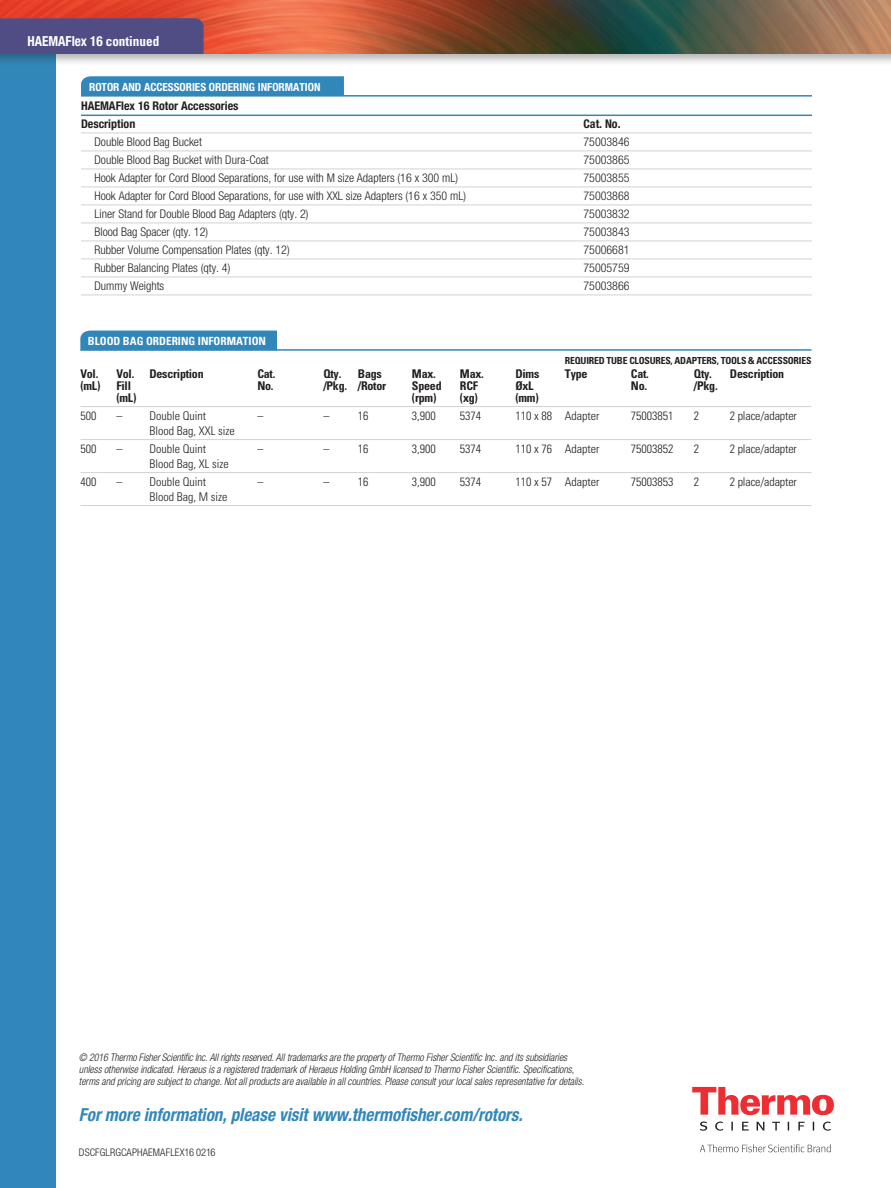
<style>
.page{position:relative;width:891px;height:1188px;background:#fff}
.page>*{position:absolute;margin:0;border:0;box-sizing:border-box;transform-origin:0 0}
._1st_Body{font:italic 700 condensed 18px "Helvetica Neue";color:#3287ba;scale:.95 1}
._1st_Body-2{font:700 condensed 13.8px "Helvetica Neue";color:#fff;scale:.95 1}
.Table_Body{font:300 condensed 12px "Helvetica Neue";color:#231f20}
.Table_Body-2{font:300 condensed 12px "Univers";color:#231f20}
.Table_Body-3{font:700 condensed 12px "Univers";letter-spacing:-.02em;color:#231f20}
.Table_Body-4{font:700 condensed 12px "Helvetica Neue";color:#231f20}
.Table_Head{font:700 condensed 11.25px "Helvetica Neue";color:#fff}
.Table_Head-2{font:700 condensed 11.25px "Univers";color:#fff}
._1st_Body-3{font:italic 300 condensed 10.5px/12px "Helvetica Neue";color:#231f20;scale:.95 1}
.Literature_Code{font:300 condensed 10.5px "Helvetica Neue LT Std";letter-spacing:.005em;color:#231f20}
.Table_Body-5{font:700 condensed 9.75px "Univers";letter-spacing:-.02em;color:#231f20}
.s1{font-family:"Univers"}
</style>
<div class="page">
<div style="left:0;top:0;width:56px;height:1188px;background:#3287ba"></div>
<div style="left:0;top:0;width:891px;height:67px;background:#231f20;opacity:.35"></div>
<img style="left:0;top:0;width:891px;height:54px">
<div style="left:0;top:18px;width:204px;height:36px;background:#504d85"></div>
<div style="left:80px;top:331px;width:197px;height:18px;background:#3287ba"></div>
<hr style="left:80px;top:349px;width:732px;height:2px;background:#3287ba">
<hr style="left:80px;top:406px;width:732px;height:1px;background:#d1d2d4">
<hr style="left:80px;top:439px;width:732px;height:1px;background:#d1d2d4">
<hr style="left:80px;top:472px;width:732px;height:1px;background:#d1d2d4">
<hr style="left:80px;top:505px;width:732px;height:1px;background:#d1d2d4">
<svg style="left:692px;top:1087px;width:142px;height:28px"></svg>
<svg style="left:700px;top:1122px;width:131px;height:9px"></svg>
<svg style="left:700px;top:1144px;width:131px;height:8px"></svg>
<div style="left:81px;top:76px;width:263px;height:19px;background:#3287ba"></div>
<hr style="left:81px;top:95px;width:731px;height:2px;background:#3287ba">
<hr style="left:81px;top:115px;width:731px;height:1px;background:#3287ba">
<hr style="left:81px;top:133px;width:731px;height:1px;background:#d1d2d4">
<hr style="left:81px;top:151px;width:731px;height:1px;background:#d1d2d4">
<hr style="left:81px;top:169px;width:731px;height:1px;background:#d1d2d4">
<hr style="left:81px;top:187px;width:731px;height:1px;background:#d1d2d4">
<hr style="left:81px;top:205px;width:731px;height:1px;background:#d1d2d4">
<hr style="left:81px;top:223px;width:731px;height:1px;background:#d1d2d4">
<hr style="left:81px;top:241px;width:731px;height:1px;background:#d1d2d4">
<hr style="left:81px;top:259px;width:731px;height:1px;background:#d1d2d4">
<hr style="left:81px;top:277px;width:731px;height:1px;background:#d1d2d4">
<hr style="left:81px;top:295px;width:731px;height:1px;background:#d1d2d4">
<p class="_1st_Body-2" style="left:28px;top:32px;width:140px">HAEMAFlex 16 <span class="s1">continued</span></p>
<p class="Table_Head" style="left:89px;top:80px;width:233px">ROTOR AND ACCESSORIES ORDERING INFORMATION</p>
<p class="Table_Body-4" style="left:81px;top:99px;width:159px">HAEMAFlex 16 Rotor Accessories</p>
<p class="Table_Body-4" style="left:81px;top:117px;width:56px">Description</p>
<p class="Table_Body-4" style="left:584px;top:117px;width:39px">Cat. No.</p>
<p class="Table_Body" style="left:94px;top:135px;width:109px">Double Blood Bag Bucket</p>
<p class="Table_Body" style="left:584px;top:135px;width:48px">75003846</p>
<p class="Table_Body" style="left:94px;top:153px;width:176px">Double Blood Bag Bucket with Dura-Coat</p>
<p class="Table_Body" style="left:584px;top:153px;width:48px">75003865</p>
<p class="Table_Body" style="left:94px;top:171px;width:365px">Hook Adapter for Cord Blood Separations, for use with M size Adapters (16 x 300 mL)</p>
<p class="Table_Body" style="left:584px;top:171px;width:48px">75003855</p>
<p class="Table_Body" style="left:94px;top:189px;width:373px">Hook Adapter for Cord Blood Separations, for use with XXL size Adapters (16 x 350 mL)</p>
<p class="Table_Body" style="left:584px;top:189px;width:48px">75003868</p>
<p class="Table_Body" style="left:94px;top:207px;width:216px">Liner Stand for Double Blood Bag Adapters (qty. 2)</p>
<p class="Table_Body" style="left:584px;top:207px;width:48px">75003832</p>
<p class="Table_Body" style="left:94px;top:225px;width:115px">Blood Bag Spacer (qty. 12)</p>
<p class="Table_Body" style="left:584px;top:225px;width:48px">75003843</p>
<p class="Table_Body" style="left:94px;top:243px;width:197px">Rubber Volume Compensation Plates (qty. 12)</p>
<p class="Table_Body" style="left:584px;top:243px;width:48px">75006681</p>
<p class="Table_Body" style="left:94px;top:261px;width:137px">Rubber Balancing Plates (qty. 4)</p>
<p class="Table_Body" style="left:584px;top:261px;width:48px">75005759</p>
<p class="Table_Body" style="left:94px;top:279px;width:71px">Dummy Weights</p>
<p class="Table_Body" style="left:584px;top:279px;width:48px">75003866</p>
<p class="Table_Head-2" style="left:88px;top:334px;width:180px">BLOOD BAG ORDERING INFORMATION</p>
<p class="Table_Body-5" style="left:565px;top:355px;width:248px">REQUIRED TUBE CLOSURES, ADAPTERS, TOOLS &amp; ACCESSORIES</p>
<p class="Table_Body-3" style="left:80px;top:366px;width:19px">Vol.</p>
<p class="Table_Body-3" style="left:116px;top:366px;width:19px">Vol.</p>
<p class="Table_Body-3" style="left:149px;top:366px;width:56px">Description</p>
<p class="Table_Body-3" style="left:257px;top:366px;width:19px">Cat.</p>
<p class="Table_Body-3" style="left:323px;top:366px;width:19px">Qty.</p>
<p class="Table_Body-3" style="left:358px;top:366px;width:25px">Bags</p>
<p class="Table_Body-3" style="left:412px;top:366px;width:25px">Max.</p>
<p class="Table_Body-3" style="left:460px;top:366px;width:25px">Max.</p>
<p class="Table_Body-3" style="left:515px;top:366px;width:25px">Dims</p>
<p class="Table_Body-3" style="left:565px;top:366px;width:24px">Type</p>
<p class="Table_Body-3" style="left:631px;top:366px;width:19px">Cat.</p>
<p class="Table_Body-3" style="left:694px;top:366px;width:19px">Qty.</p>
<p class="Table_Body-3" style="left:730px;top:366px;width:56px">Description</p>
<p class="Table_Body-3" style="left:80px;top:378px;width:21px">(mL)</p>
<p class="Table_Body-3" style="left:116px;top:378px;width:16px">Fill</p>
<p class="Table_Body-3" style="left:257px;top:378px;width:18px">No.</p>
<p class="Table_Body-3" style="left:323px;top:378px;width:64px">/Pkg. /Rotor</p>
<p class="Table_Body-3" style="left:412px;top:378px;width:31px">Speed</p>
<p class="Table_Body-3" style="left:460px;top:378px;width:20px">RCF</p>
<p class="Table_Body-3" style="left:515px;top:378px;width:20px">ØxL</p>
<p class="Table_Body-3" style="left:631px;top:378px;width:18px">No.</p>
<p class="Table_Body-3" style="left:694px;top:378px;width:25px">/Pkg.</p>
<p class="Table_Body-3" style="left:116px;top:390px;width:21px">(mL)</p>
<p class="Table_Body-3" style="left:412px;top:390px;width:26px">(rpm)</p>
<p class="Table_Body-3" style="left:460px;top:390px;width:19px">(xg)</p>
<p class="Table_Body-3" style="left:515px;top:390px;width:25px">(mm)</p>
<p class="Table_Body-2" style="left:80px;top:408px;width:17px">500</p>
<p class="Table_Body-2" style="left:116px;top:408px;width:91px">– Double Quint</p>
<p class="Table_Body-2" style="left:257px;top:408px;width:7px">–</p>
<p class="Table_Body-2" style="left:323px;top:408px;width:47px">– 16</p>
<p class="Table_Body-2" style="left:412px;top:408px;width:25px">3,900</p>
<p class="Table_Body-2" style="left:460px;top:408px;width:23px">5374</p>
<p class="Table_Body-2" style="left:515px;top:408px;width:86px">110 x 88 Adapter</p>
<p class="Table_Body-2" style="left:631px;top:408px;width:44px">75003851</p>
<p class="Table_Body-2" style="left:694px;top:408px;width:7px">2</p>
<p class="Table_Body-2" style="left:730px;top:408px;width:68px">2 place/adapter</p>
<p class="Table_Body-2" style="left:149px;top:423px;width:87px">Blood Bag, XXL size</p>
<p class="Table_Body-2" style="left:80px;top:441px;width:17px">500</p>
<p class="Table_Body-2" style="left:116px;top:441px;width:91px">– Double Quint</p>
<p class="Table_Body-2" style="left:257px;top:441px;width:7px">–</p>
<p class="Table_Body-2" style="left:323px;top:441px;width:47px">– 16</p>
<p class="Table_Body-2" style="left:412px;top:441px;width:25px">3,900</p>
<p class="Table_Body-2" style="left:460px;top:441px;width:23px">5374</p>
<p class="Table_Body-2" style="left:515px;top:441px;width:86px">110 x 76 Adapter</p>
<p class="Table_Body-2" style="left:631px;top:441px;width:44px">75003852</p>
<p class="Table_Body-2" style="left:694px;top:441px;width:7px">2</p>
<p class="Table_Body-2" style="left:730px;top:441px;width:68px">2 place/adapter</p>
<p class="Table_Body-2" style="left:149px;top:456px;width:81px">Blood Bag, XL size</p>
<p class="Table_Body-2" style="left:80px;top:474px;width:17px">400</p>
<p class="Table_Body-2" style="left:116px;top:474px;width:91px">– Double Quint</p>
<p class="Table_Body-2" style="left:257px;top:474px;width:7px">–</p>
<p class="Table_Body-2" style="left:323px;top:474px;width:47px">– 16</p>
<p class="Table_Body-2" style="left:412px;top:474px;width:25px">3,900</p>
<p class="Table_Body-2" style="left:460px;top:474px;width:23px">5374</p>
<p class="Table_Body-2" style="left:515px;top:474px;width:86px">110 x 57 Adapter</p>
<p class="Table_Body-2" style="left:631px;top:474px;width:44px">75003853</p>
<p class="Table_Body-2" style="left:694px;top:474px;width:7px">2</p>
<p class="Table_Body-2" style="left:730px;top:474px;width:68px">2 place/adapter</p>
<p class="Table_Body-2" style="left:149px;top:489px;width:79px">Blood Bag, M size</p>
<p class="_1st_Body-3" style="left:79px;top:1051px;width:533px">© 2016 Thermo Fisher Scientific Inc. All rights reserved. All trademarks are the property of Thermo Fisher Scientific Inc. and its subsidiaries unless otherwise indicated. Heraeus is a registered trademark of Heraeus Holding GmbH licensed to Thermo Fisher Scientific. Specifications, terms and pricing are subject to change. Not all products are available in all countries. Please consult your local sales representative for details.</p>
<p class="_1st_Body" style="left:79px;top:1104px;width:469px">For more information, please visit www.thermofisher.com/rotors.</p>
<p class="Literature_Code" style="left:79px;top:1146px;width:138px">DSCFGLRGCAPHAEMAFLEX16 0216</p>
</div>
